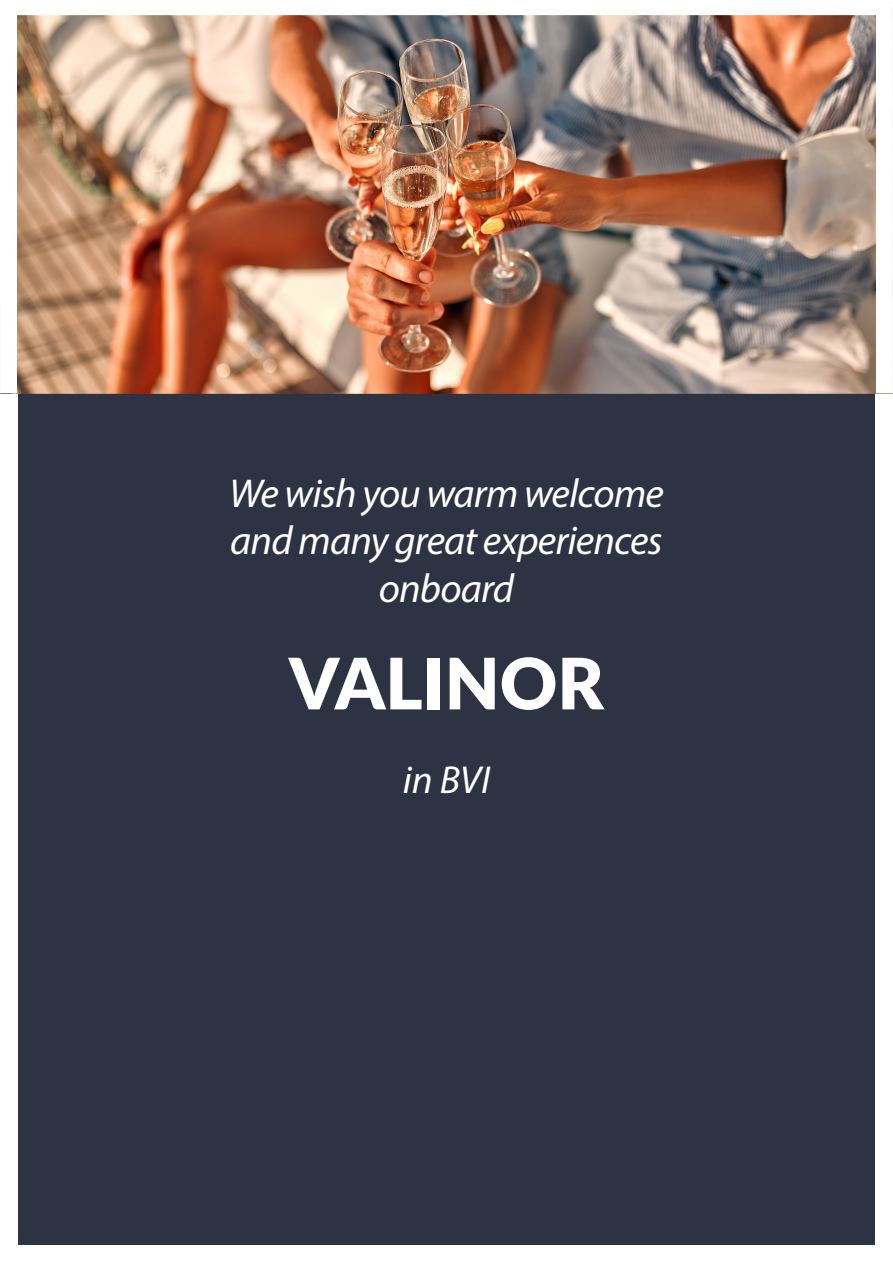
<style>
.page{position:relative;width:893px;height:1263px;background:#fff}
.page>*{position:absolute;margin:0;border:0;box-sizing:border-box;transform-origin:0 0}
.t1{font:900 70.8px "Lato";color:#fff}
.t2{font:italic 40.35px/47.5px "Myriad Pro";letter-spacing:-.02em;color:#fff;text-align:center}
.t3{font:italic 39.15px "Myriad Pro";color:#fff}
</style>
<div class="page">
<div style="left:18px;top:391px;width:857px;height:854px;background:#2d3343"></div>
<img style="left:17px;top:15px;width:876px;height:378px">
<p class="t2" style="left:229px;top:469px;width:436px">We wish you warm welcome and many great experiences onboard</p>
<p class="t1" style="left:289px;top:630px;width:317px">VALINOR</p>
<p class="t3" style="left:403px;top:755px;width:89px">in BVI</p>
</div>
